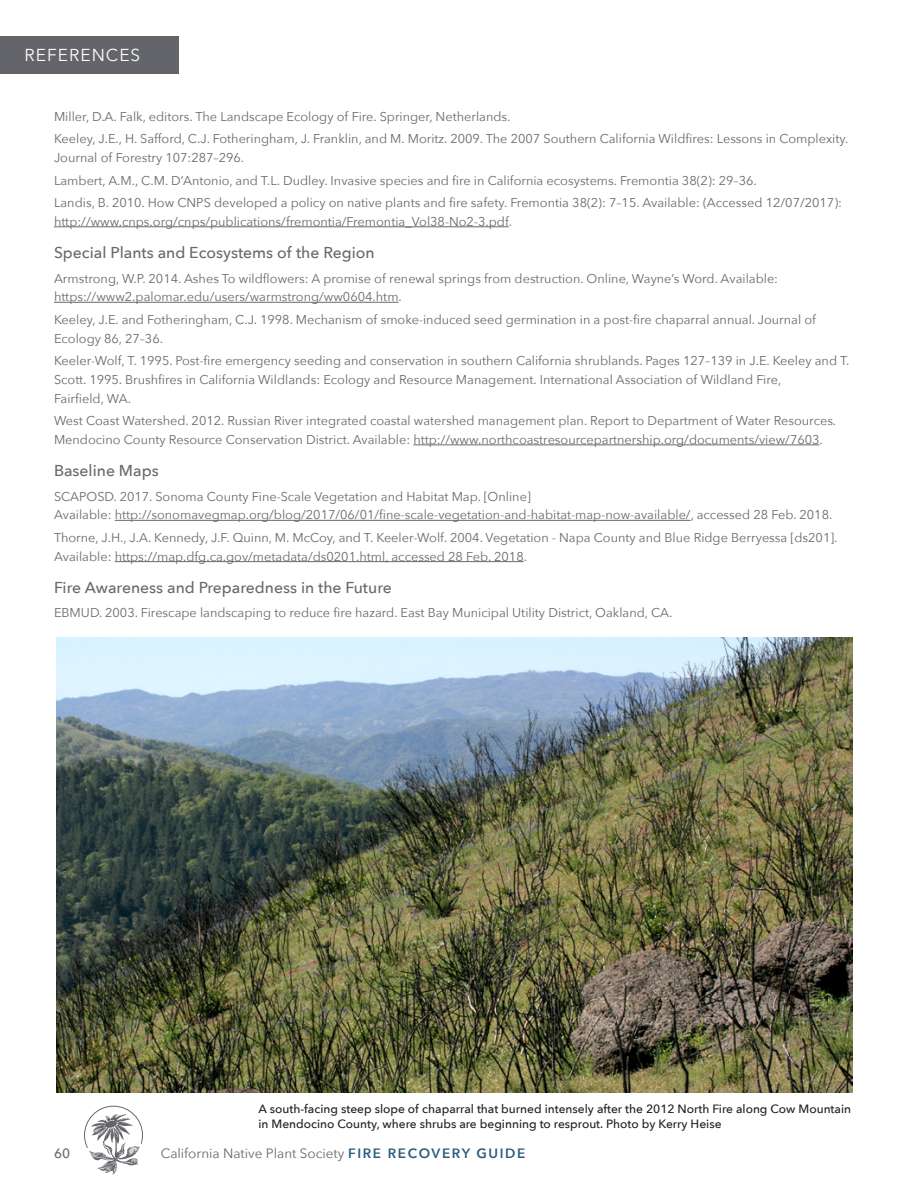
<style>
.page{position:relative;width:918px;height:1188px;background:#fff}
.page>*{position:absolute;margin:0;border:0;box-sizing:border-box;transform-origin:0 0}
.top_headline_continu{font:17.25px "Avenir Next";letter-spacing:.06em;color:#fff}
.subhead_3{font:500 15.75px "Avenir Next";color:#69696c}
.t1{font:13.5px "Avenir Next";color:#69696c}
.t2{font:500 13.5px "Avenir Next";color:#69696c}
.references{font:12.75px/18.8px "Avenir Next";color:#69696c}
.t3{font:500 12px/15px "Avenir Next";color:#231f20}
.s1{font-weight:600;color:#2a5d7c}
</style>
<div class="page">
<svg style="left:84px;top:1106px;width:59px;height:69px"></svg>
<hr style="left:54px;top:226px;width:455px;height:1px;background:#69696c">
<hr style="left:54px;top:302px;width:345px;height:1px;background:#69696c">
<hr style="left:413px;top:445px;width:407px;height:1px;background:#69696c">
<hr style="left:115px;top:520px;width:576px;height:1px;background:#69696c">
<hr style="left:115px;top:561px;width:409px;height:1px;background:#69696c">
<div style="left:0;top:36px;width:178px;height:38px;background:#64656a"></div>
<img style="left:56px;top:637px;width:797px;height:455px">
<p class="top_headline_continu" style="left:24px;top:41px;width:117px">REFERENCES</p>
<p class="references" style="left:54px;top:106px;width:458px">Miller, D.A. Falk, editors. The Landscape Ecology of Fire. Springer, Netherlands.</p>
<p class="references" style="left:54px;top:129px;width:796px">Keeley, J.E., H. Safford, C.J. Fotheringham, J. Franklin, and M. Moritz. 2009. The 2007 Southern California Wildfires: Lessons in Complexity.<br>Journal of Forestry 107:287–296.</p>
<p class="references" style="left:54px;top:170px;width:704px">Lambert, A.M., C.M. D’Antonio, and T.L. Dudley. Invasive species and fire in California ecosystems. Fremontia 38(2): 29–36.</p>
<p class="references" style="left:54px;top:193px;width:790px">Landis, B. 2010. How CNPS developed a policy on native plants and fire safety. Fremontia 38(2): 7–15. Available: (Accessed 12/07/2017): http://www.cnps.org/cnps/publications/fremontia/Fremontia_Vol38-No2-3.pdf.</p>
<p class="subhead_3" style="left:54px;top:240px;width:322px">Special Plants and Ecosystems of the Region</p>
<p class="references" style="left:54px;top:268px;width:726px">Armstrong, W.P. 2014. Ashes To wildflowers: A promise of renewal springs from destruction. Online, Wayne’s Word. Available: https://www2.palomar.edu/users/warmstrong/ww0604.htm.</p>
<p class="references" style="left:54px;top:309px;width:764px">Keeley, J.E. and Fotheringham, C.J. 1998. Mechanism of smoke-induced seed germination in a post-fire chaparral annual. Journal of<br>Ecology 86, 27–36.</p>
<p class="references" style="left:54px;top:351px;width:797px">Keeler-Wolf, T. 1995. Post-fire emergency seeding and conservation in southern California shrublands. Pages 127–139 in J.E. Keeley and T.<br>Scott. 1995. Brushfires in California Wildlands: Ecology and Resource Management. International Association of Wildland Fire,<br>Fairfield, WA.</p>
<p class="references" style="left:54px;top:411px;width:784px">West Coast Watershed. 2012. Russian River integrated coastal watershed management plan. Report to Department of Water Resources.<br>Mendocino County Resource Conservation District. Available: http://www.northcoastresourcepartnership.org/documents/view/7603.</p>
<p class="subhead_3" style="left:54px;top:458px;width:106px">Baseline Maps</p>
<p class="references" style="left:54px;top:486px;width:780px">SCAPOSD. 2017. Sonoma County Fine-Scale Vegetation and Habitat Map. [Online]<br>Available: http://sonomavegmap.org/blog/2017/06/01/fine-scale-vegetation-and-habitat-map-now-available/, accessed 28 Feb. 2018.</p>
<p class="references" style="left:54px;top:528px;width:785px">Thorne, J.H., J.A. Kennedy, J.F. Quinn, M. McCoy, and T. Keeler-Wolf. 2004. Vegetation - Napa County and Blue Ridge Berryessa [ds201].<br>Available: https://map.dfg.ca.gov/metadata/ds0201.html, accessed 28 Feb. 2018.</p>
<p class="subhead_3" style="left:54px;top:574px;width:339px">Fire Awareness and Preparedness in the Future</p>
<p class="references" style="left:54px;top:603px;width:620px">EBMUD. 2003. Firescape landscaping to reduce fire hazard. East Bay Municipal Utility District, Oakland, CA.</p>
<p class="t3" style="left:259px;top:1100px;width:594px">A south-facing steep slope of chaparral that burned intensely after the 2012 North Fire along Cow Mountain in Mendocino County, where shrubs are beginning to resprout. Photo by Kerry Heise</p>
<p class="t2" style="left:54px;top:1142px;width:18px">60</p>
<p class="t1" style="left:161px;top:1142px;width:366px">California Native Plant Society <span class="s1">FIRE RECOVERY GUIDE</span></p>
</div>
